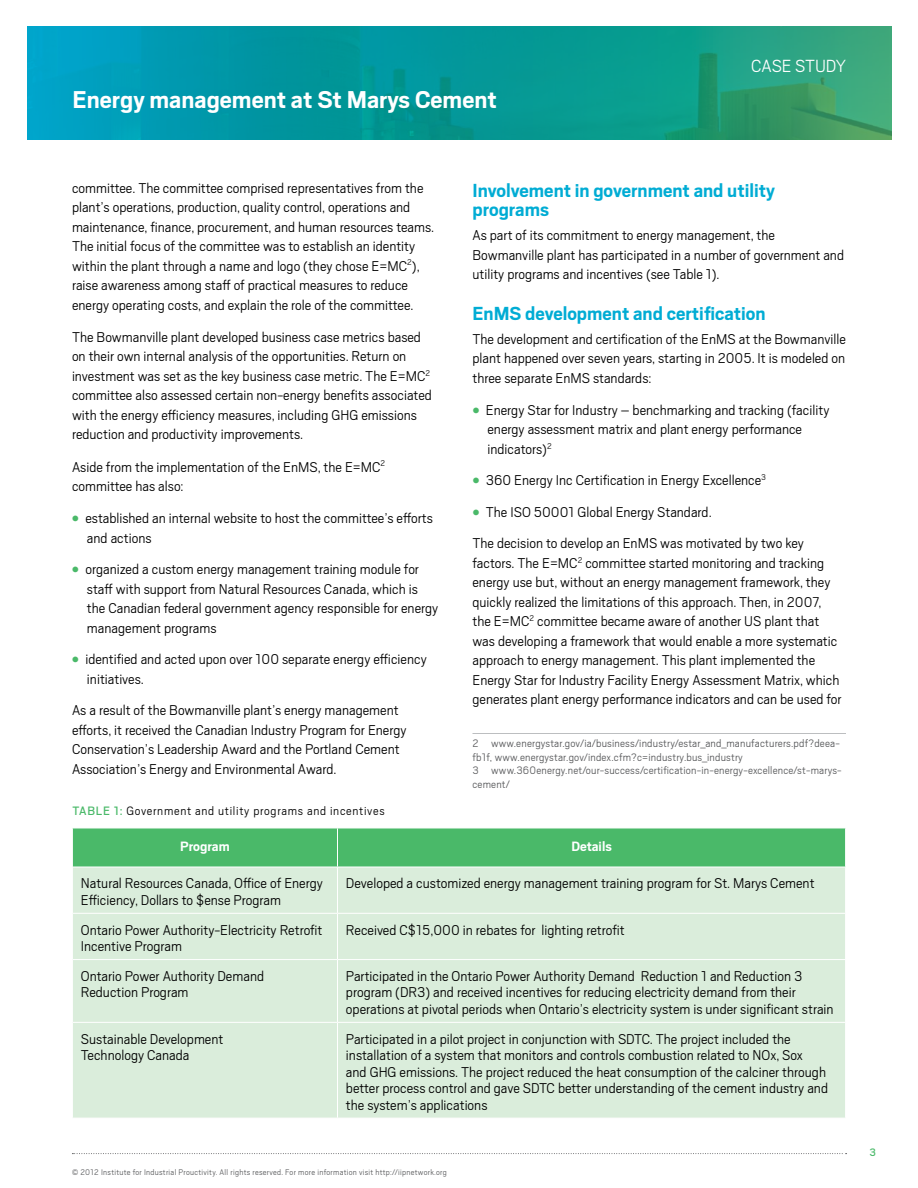
<style>
.page{position:relative;width:918px;height:1188px;background:#fff}
.page>*{position:absolute;margin:0;border:0;box-sizing:border-box;transform-origin:0 0}
.t1{font:700 27px "Scout";color:#fff}
.t2{font:700 21px/19.5px "Scout";color:#00acd4}
.t3{font:300 19.5px "Scout";letter-spacing:-.01em;color:#fff}
.t4{font:300 15.75px/19.5px "Scout";color:#000}
.t5{font:700 15px "Scout";color:#fff}
.t6{font:300 13.5px "Scout";letter-spacing:.05em;color:#000}
.t7{font:300 12px/13.5px "Scout";letter-spacing:.015em;color:#58595b}
.t8{font:12px "Scout";color:#4ab969}
.t9{font:300 9px "Scout";letter-spacing:.03em;color:#58595b}
.s1{color:#4ab969}
.s2{font-weight:400;color:#4ab969}
</style>
<div class="page">
<svg style="left:28px;top:26px;width:864px;height:114px;background:#0c9b98"></svg>
<svg style="left:72px;top:1153px;width:775px;height:1px"></svg>
<hr style="left:472px;top:733px;width:374px;height:1px;background:#bcbec0">
<div style="left:73px;top:829px;width:772px;height:38px;background:#4ab969"></div>
<div style="left:73px;top:868px;width:772px;height:250px;background:#daeddb"></div>
<hr style="left:337px;top:867px;width:1px;height:46px;background:#fff">
<hr style="left:337px;top:914px;width:1px;height:45px;background:#fff">
<hr style="left:337px;top:960px;width:1px;height:62px;background:#fff">
<hr style="left:337px;top:1023px;width:1px;height:95px;background:#fff">
<hr style="left:337px;top:828px;width:1px;height:39px;background:#fff">
<hr style="left:73px;top:913px;width:265px;height:1px;background:#fff">
<hr style="left:338px;top:913px;width:508px;height:1px;background:#fff">
<hr style="left:73px;top:959px;width:265px;height:1px;background:#fff">
<hr style="left:338px;top:959px;width:508px;height:1px;background:#fff">
<hr style="left:73px;top:1022px;width:265px;height:1px;background:#fff">
<hr style="left:338px;top:1022px;width:508px;height:1px;background:#fff">
<h1 class="t1" style="left:73px;top:82px;width:426px">Energy management at St Marys Cement</h1>
<p class="t3" style="left:751px;top:53px;width:96px">Case St udy</p>
<p class="t4" style="left:72px;top:177px;width:364px">committee. The committee comprised representatives from the plant’s operations, production, quality control, operations and maintenance, finance, procurement, and human resources teams.<br>The initial focus of the committee was to establish an identity within the plant through a name and logo (they chose E=MC<sup>2</sup>), raise awareness among staff of practical measures to reduce energy operating costs, and explain the role of the committee.</p>
<p class="t4" style="left:72px;top:326px;width:361px">The Bowmanville plant developed business case metrics based on their own internal analysis of the opportunities. Return on investment was set as the key business case metric. The E=MC<sup>2 </sup>committee also assessed certain non-energy benefits associated with the energy efficiency measures, including GHG emissions reduction and productivity improvements.</p>
<p class="t4" style="left:72px;top:456px;width:315px">Aside from the implementation of the EnMS, the E=MC<sup>2 </sup>committee has also:</p>
<p class="t4" style="left:87px;top:508px;width:347px;text-indent:-15px"><span class="s1">●</span> established an internal website to host the committee’s efforts and actions</p>
<p class="t4" style="left:87px;top:559px;width:353px;text-indent:-15px"><span class="s1">●</span> organized a custom energy management training module for staff with support from Natural Resources Canada, which is the Canadian federal government agency responsible for energy management programs</p>
<p class="t4" style="left:87px;top:649px;width:341px;text-indent:-15px"><span class="s1">●</span> identified and acted upon over 100 separate energy efficiency initiatives.</p>
<p class="t4" style="left:72px;top:700px;width:336px">As a result of the Bowmanville plant’s energy management efforts, it received the Canadian Industry Program for Energy Conservation’s Leadership Award and the Portland Cement Association’s Energy and Environmental Award.</p>
<p class="t6" style="left:72px;top:802px;width:314px"><span class="s2">TABLE 1:</span> Government and utility programs and incentives</p>
<h2 class="t2" style="left:472px;top:179px;width:304px">Involvement in government and utility programs</h2>
<p class="t4" style="left:472px;top:225px;width:373px">As part of its commitment to energy management, the<br>Bowmanville plant has participated in a number of government and utility programs and incentives (see Table 1).</p>
<h2 class="t2" style="left:472px;top:303px;width:295px">EnMS development and certification</h2>
<p class="t4" style="left:472px;top:328px;width:375px;text-align:justify">The development and certification of the EnMS at the Bowmanville plant happened over seven years, starting in 2005. It is modeled on three separate EnMS standards:</p>
<p class="t4" style="left:487px;top:399px;width:343px;text-indent:-15px"><span class="s1">●</span> Energy Star for Industry – benchmarking and tracking (facility energy assessment matrix and plant energy performance indicators)<sup>2</sup></p>
<p class="t4" style="left:472px;top:470px;width:295px"><span class="s1">●</span> 360 Energy Inc Certification in Energy Excellence<sup>3</sup></p>
<p class="t4" style="left:472px;top:495px;width:333px;line-height:31.5px"><span class="s1">●</span> The ISO 50001 Global Energy Standard.<br>The decision to develop an EnMS was motivated by two key</p>
<p class="t4" style="left:472px;top:552px;width:371px">factors. The E=MC<sup>2</sup> committee started monitoring and tracking energy use but, without an energy management framework, they quickly realized the limitations of this approach. Then, in 2007, the E=MC<sup>2</sup> committee became aware of another US plant that was developing a framework that would enable a more systematic approach to energy management. This plant implemented the Energy Star for Industry Facility Energy Assessment Matrix, which generates plant energy performance indicators and can be used for</p>
<p class="t7" style="left:472px;top:736px;width:371px">2 www.energystar.gov/ia/business/industry/estar_and_manufacturers.pdf?deea&shy;fb1f, www.energystar.gov/index.cfm?c=industry.bus_industry<br>3 www.360energy.net/our-success/certification-in-energy-excellence/st-marys&shy;cement/</p>
<p class="t5" style="left:180px;top:836px;width:51px">Program</p>
<p class="t5" style="left:571px;top:836px;width:42px">Details</p>
<p class="t4" style="left:81px;top:874px;width:244px;line-height:16.5px">Natural Resources Canada, Office of Energy<br>Efficiency, Dollars to $ense Program</p>
<p class="t4" style="left:346px;top:873px;width:470px">Developed a customized energy management training program for St. Marys Cement</p>
<p class="t4" style="left:81px;top:921px;width:243px;line-height:16.5px">Ontario Power Authority-Electricity Retrofit<br>Incentive Program</p>
<p class="t4" style="left:346px;top:919px;width:280px">Received C$15,000 in rebates for lighting retrofit</p>
<p class="t4" style="left:81px;top:967px;width:185px;line-height:16.5px">Ontario Power Authority Demand<br>Reduction Program</p>
<p class="t4" style="left:346px;top:967px;width:489px;line-height:16.5px">Participated in the Ontario Power Authority Demand Reduction 1 and Reduction 3 program (DR3) and received incentives for reducing electricity demand from their operations at pivotal periods when Ontario’s electricity system is under significant strain</p>
<p class="t4" style="left:81px;top:1030px;width:144px;line-height:16.5px">Sustainable Development<br>Technology Canada</p>
<p class="t4" style="left:346px;top:1030px;width:484px;line-height:16.5px">Participated in a pilot project in conjunction with SDTC. The project included the installation of a system that monitors and controls combustion related to NOx, Sox<br>and GHG emissions. The project reduced the heat consumption of the calciner through better process control and gave SDTC better understanding of the cement industry and the system’s applications</p>
<p class="t9" style="left:72px;top:1166px;width:376px">© 2012 Institute for Industrial Prouctivity. All rights reserved. For more information visit http://iipnetwork.org</p>
<p class="t8" style="left:870px;top:1144px;width:8px">3</p>
</div>
